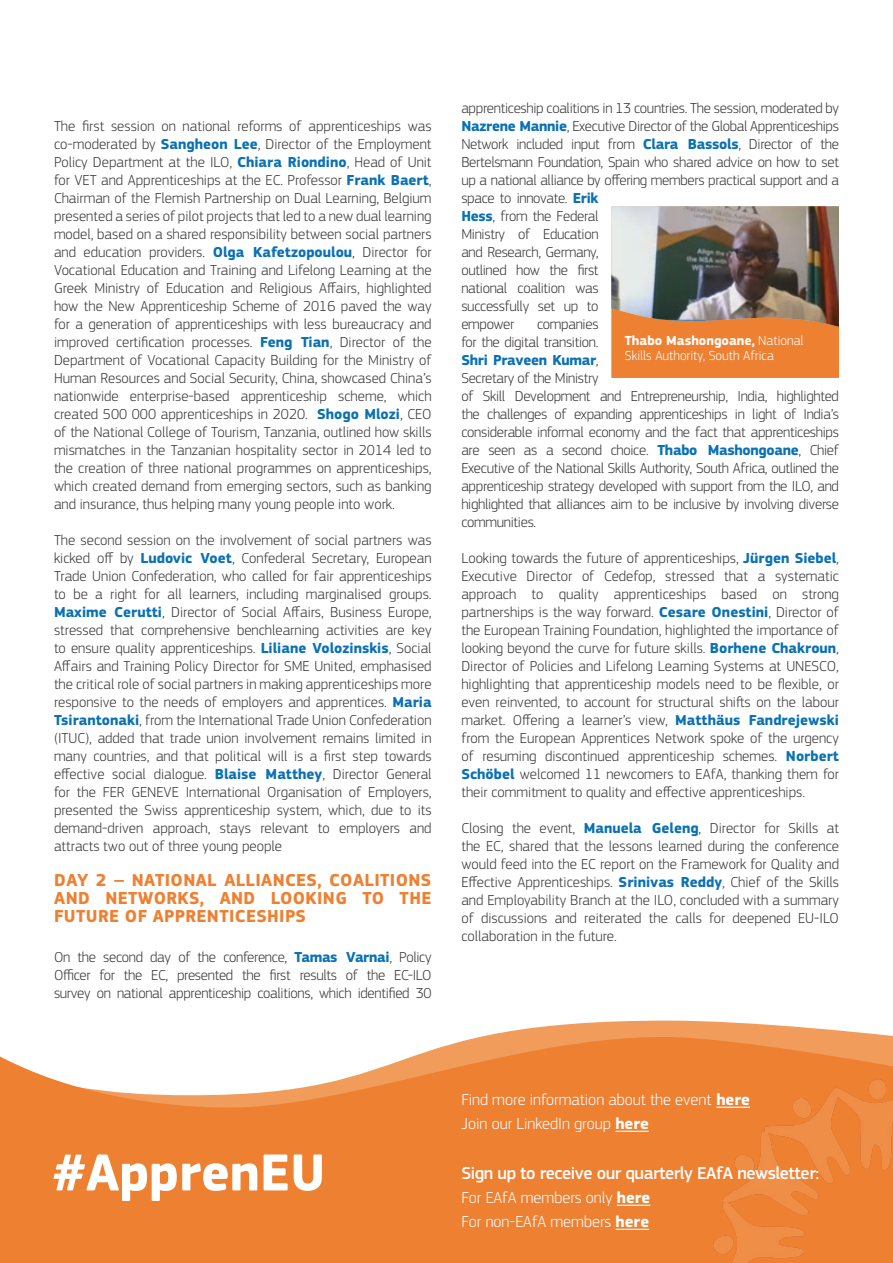
<style>
.page{position:relative;width:893px;height:1263px;background:#fff}
.page>*{position:absolute;margin:0;border:0;box-sizing:border-box;transform-origin:0 0}
.Body_text{font:700 54px "EC Square Sans Pro";color:#fff}
.Body_text-2{font:700 18px/18px "EC Square Sans Pro";letter-spacing:.02em;color:#ee8032;text-align:justify}
.Body_text-3{font:500 18px "EC Square Sans Pro";letter-spacing:-.025em;color:#fff}
.Body_text-4{font:300 16.5px "EC Square Sans Pro";color:#fff}
.Body_text-5{font:300 15px/18px "EC Square Sans Pro";letter-spacing:-.02em;color:#3b3838;text-align:justify}
.quote_name{font:300 13.65px/15px "EC Square Sans Pro";color:#fff}
.s1{font-weight:700;color:#0a71b4}
.s2{font-weight:700}
</style>
<div class="page">
<svg style="left:480px;top:1021px;width:153px;height:16px;fill:#f19c5b"></svg>
<svg style="left:0;top:1037px;width:633px;height:226px;background:#f09350"></svg>
<img style="left:633px;top:1020px;width:260px;height:243px">
<hr style="left:716px;top:1107px;width:34px;height:1px;background:#fff">
<hr style="left:615px;top:1131px;width:34px;height:1px;background:#fff">
<hr style="left:617px;top:1205px;width:33px;height:1px;background:#fff">
<hr style="left:616px;top:1229px;width:33px;height:1px;background:#fff">
<div style="left:611px;top:327px;width:228px;height:51px;background:#ee8032"></div>
<img style="left:611px;top:206px;width:228px;height:121px">
<p class="Body_text-5" style="left:54px;top:117px;width:379px">The first session on national reforms of apprenticeships was co-moderated by <span class="s1">Sangheon Lee</span>, Director of the Employment Policy Department at the ILO, <span class="s1">Chiara Riondino</span>, Head of Unit for VET and Apprenticeships at the EC. Professor <span class="s1">Frank Baert</span>, Chairman of the Flemish Partnership on Dual Learning, Belgium presented a series of pilot projects that led to a new dual learning model, based on a shared responsibility between social partners and education providers. <span class="s1">Olga Kafetzopoulou</span>, Director for Vocational Education and Training and Lifelong Learning at the Greek Ministry of Education and Religious Affairs, highlighted how the New Apprenticeship Scheme of 2016 paved the way for a generation of apprenticeships with less bureaucracy and improved certification processes. <span class="s1">Feng Tian</span>, Director of the Department of Vocational Capacity Building for the Ministry of Human Resources and Social Security, China, showcased China’s nationwide enterprise-based apprenticeship scheme, which created 500 000 apprenticeships in 2020. <span class="s1">Shogo Mlozi</span>, CEO of the National College of Tourism, Tanzania, outlined how skills mismatches in the Tanzanian hospitality sector in 2014 led to the creation of three national programmes on apprenticeships, which created demand from emerging sectors, such as banking and insurance, thus helping many young people into work.</p>
<p class="Body_text-5" style="left:54px;top:531px;width:379px">The second session on the involvement of social partners was kicked off by <span class="s1">Ludovic Voet</span>, Confederal Secretary, European Trade Union Confederation, who called for fair apprenticeships to be a right for all learners, including marginalised groups.<br><span class="s1">Maxime Cerutti</span>, Director of Social Affairs, Business Europe, stressed that comprehensive benchlearning activities are key to ensure quality apprenticeships. <span class="s1">Liliane Volozinskis</span>, Social Affairs and Training Policy Director for SME United, emphasised the critical role of social partners in making apprenticeships more responsive to the needs of employers and apprentices. <span class="s1">Maria Tsirantonaki</span>, from the International Trade Union Confederation (ITUC), added that trade union involvement remains limited in many countries, and that political will is a first step towards effective social dialogue. <span class="s1">Blaise Matthey</span>, Director General for the FER GENEVE International Organisation of Employers, presented the Swiss apprenticeship system, which, due to its demand-driven approach, stays relevant to employers and attracts two out of three young people</p>
<p class="Body_text-2" style="left:54px;top:871px;width:379px">DAY 2 – NATIONAL ALLIANCES, COALITIONS AND NETWORKS, AND LOOKING TO THE FUTURE OF APPRENTICESHIPS</p>
<p class="Body_text-5" style="left:54px;top:947px;width:379px">On the second day of the conference, <span class="s1">Tamas Varnai</span>, Policy Officer for the EC, presented the first results of the EC-ILO survey on national apprenticeship coalitions, which identified 30</p>
<p class="Body_text-5" style="left:461px;top:99px;width:379px;text-align:left">apprenticeship coalitions in 13 countries. The session, moderated by <span class="s1">Nazrene Mannie</span>, Executive Director of the Global Apprenticeships Network included input from <span class="s1">Clara Bassols</span>, Director of the Bertelsmann Foundation, Spain who shared advice on how to set up a national alliance by offering members practical support and a space to innovate. <span class="s1">Erik<br>Hess</span>, from the Federal<br>Ministry of Education<br>and Research, Germany,<br>outlined how the first<br>national coalition was<br>successfully set up to<br>empower</p>
<p class="Body_text-5" style="left:461px;top:315px;width:379px;text-align:left;text-indent:76px">companies<br>for the digital transition.<br><span class="s1">Shri Praveen Kumar</span>,<br>Secretary of the Ministry<br>of Skill Development and Entrepreneurship, India, highlighted the challenges of expanding apprenticeships in light of India’s considerable informal economy and the fact that apprenticeships are seen as a second choice. <span class="s1">Thabo Mashongoane</span>, Chief Executive of the National Skills Authority, South Africa, outlined the apprenticeship strategy developed with support from the ILO, and highlighted that alliances aim to be inclusive by involving diverse communities.</p>
<p class="Body_text-5" style="left:461px;top:549px;width:379px">Looking towards the future of apprenticeships, <span class="s1">Jürgen Siebel</span>, Executive Director of Cedefop, stressed that a systematic approach to quality apprenticeships based on strong partnerships is the way forward. <span class="s1">Cesare Onestini</span>, Director of the European Training Foundation, highlighted the importance of looking beyond the curve for future skills. <span class="s1">Borhene Chakroun</span>, Director of Policies and Lifelong Learning Systems at UNESCO, highlighting that apprenticeship models need to be flexible, or even reinvented, to account for structural shifts on the labour market. Offering a learner’s view, <span class="s1">Matthäus Fandrejewski </span>from the European Apprentices Network spoke of the urgency of resuming discontinued apprenticeship schemes. <span class="s1">Norbert Schöbel</span> welcomed 11 newcomers to EAfA, thanking them for their commitment to quality and effective apprenticeships.</p>
<p class="Body_text-5" style="left:461px;top:819px;width:379px">Closing the event, <span class="s1">Manuela Geleng</span>, Director for Skills at the EC, shared that the lessons learned during the conference would feed into the EC report on the Framework for Quality and Effective Apprenticeships. <span class="s1">Srinivas Reddy</span>, Chief of the Skills and Employability Branch at the ILO, concluded with a summary of discussions and reiterated the calls for deepened EU-ILO collaboration in the future.</p>
<p class="quote_name" style="left:625px;top:333px;width:180px"><span class="s2">Thabo Mashongoane,</span> National<br>Skills Authority, South Africa</p>
<p class="Body_text" style="left:52px;top:1140px;width:275px">#ApprenEU</p>
<p class="Body_text-4" style="left:461px;top:1090px;width:290px">Find more information about the event <span class="s2">here</span></p>
<p class="Body_text-4" style="left:461px;top:1114px;width:189px">Join our LinkedIn group <span class="s2">here</span></p>
<p class="Body_text-3" style="left:461px;top:1163px;width:359px">Sign up to receive our quarterly EAfA newsletter:</p>
<p class="Body_text-4" style="left:461px;top:1188px;width:191px">For EAfA members only <span class="s2">here</span></p>
<p class="Body_text-4" style="left:461px;top:1212px;width:189px">For non-EAfA members <span class="s2">here</span></p>
</div>
